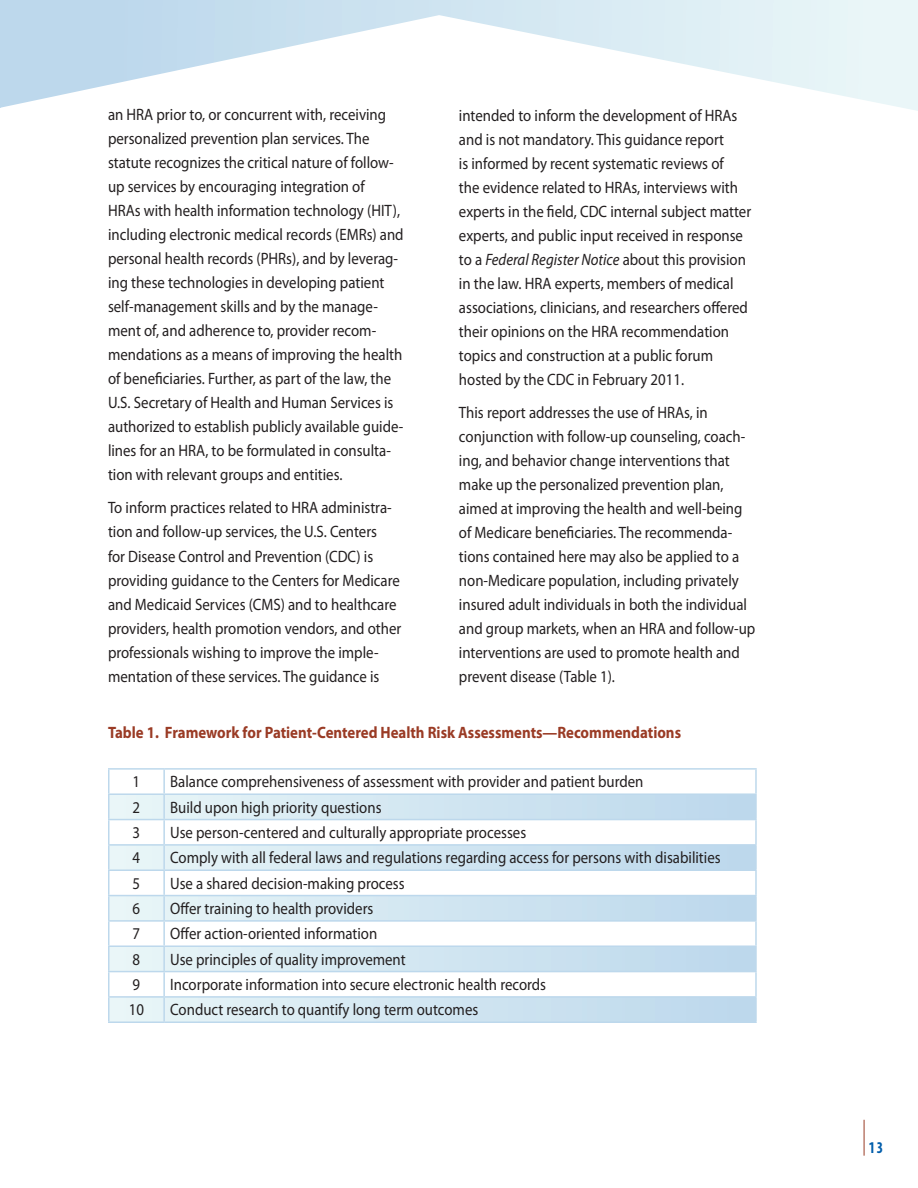
<style>
.page{position:relative;width:918px;height:1188px;background:#fff}
.page>*{position:absolute;margin:0;border:0;box-sizing:border-box;transform-origin:0 0}
.t1{font:16.5px/24px "Myriad Pro";color:#231f20;scale:.9 1}
.t2{font:700 16.5px "Myriad Pro";color:#9a3b25;scale:.9 1}
.t3{font:700 condensed 16.5px "Myriad Pro";color:#015dab;scale:.9 1}
.s1{font-style:italic}
</style>
<div class="page">
<svg style="left:1px;top:0;width:917px;height:111px"></svg>
<hr style="left:0;top:0;width:1px;height:108px;background:#bdd8ec">
<hr style="left:864px;top:1120px;width:1px;height:36px;background:#9a3b25">
<svg style="left:110px;top:795px;width:645px;height:227px"></svg>
<hr style="left:108px;top:768px;width:56px;height:2px;background:#bdd8ec">
<hr style="left:108px;top:770px;width:2px;height:23px;background:#bdd8ec">
<hr style="left:164px;top:768px;width:593px;height:2px;background:#bdd8ec">
<hr style="left:163px;top:770px;width:2px;height:23px;background:#bdd8ec">
<hr style="left:755px;top:770px;width:2px;height:23px;background:#bdd8ec">
<hr style="left:108px;top:793px;width:56px;height:2px;background:#bdd8ec">
<hr style="left:108px;top:795px;width:2px;height:24px;background:#bdd8ec">
<hr style="left:164px;top:793px;width:593px;height:2px;background:#bdd8ec">
<hr style="left:163px;top:795px;width:2px;height:24px;background:#bdd8ec">
<hr style="left:755px;top:795px;width:2px;height:24px;background:#bdd8ec">
<hr style="left:108px;top:819px;width:56px;height:1px;background:#bdd8ec">
<hr style="left:108px;top:820px;width:2px;height:24px;background:#bdd8ec">
<hr style="left:164px;top:819px;width:593px;height:1px;background:#bdd8ec">
<hr style="left:163px;top:820px;width:2px;height:24px;background:#bdd8ec">
<hr style="left:755px;top:820px;width:2px;height:24px;background:#bdd8ec">
<hr style="left:108px;top:844px;width:56px;height:2px;background:#bdd8ec">
<hr style="left:108px;top:846px;width:2px;height:23px;background:#bdd8ec">
<hr style="left:164px;top:844px;width:593px;height:2px;background:#bdd8ec">
<hr style="left:163px;top:846px;width:2px;height:23px;background:#bdd8ec">
<hr style="left:755px;top:846px;width:2px;height:23px;background:#bdd8ec">
<hr style="left:108px;top:869px;width:56px;height:2px;background:#bdd8ec">
<hr style="left:108px;top:871px;width:2px;height:24px;background:#bdd8ec">
<hr style="left:164px;top:869px;width:593px;height:2px;background:#bdd8ec">
<hr style="left:163px;top:871px;width:2px;height:24px;background:#bdd8ec">
<hr style="left:755px;top:871px;width:2px;height:24px;background:#bdd8ec">
<hr style="left:108px;top:895px;width:56px;height:1px;background:#bdd8ec">
<hr style="left:108px;top:896px;width:2px;height:24px;background:#bdd8ec">
<hr style="left:164px;top:895px;width:593px;height:1px;background:#bdd8ec">
<hr style="left:163px;top:896px;width:2px;height:24px;background:#bdd8ec">
<hr style="left:755px;top:896px;width:2px;height:24px;background:#bdd8ec">
<hr style="left:108px;top:920px;width:56px;height:2px;background:#bdd8ec">
<hr style="left:108px;top:922px;width:2px;height:23px;background:#bdd8ec">
<hr style="left:164px;top:920px;width:593px;height:2px;background:#bdd8ec">
<hr style="left:163px;top:922px;width:2px;height:23px;background:#bdd8ec">
<hr style="left:755px;top:922px;width:2px;height:23px;background:#bdd8ec">
<hr style="left:108px;top:945px;width:56px;height:2px;background:#bdd8ec">
<hr style="left:108px;top:947px;width:2px;height:24px;background:#bdd8ec">
<hr style="left:164px;top:945px;width:593px;height:2px;background:#bdd8ec">
<hr style="left:163px;top:947px;width:2px;height:24px;background:#bdd8ec">
<hr style="left:755px;top:947px;width:2px;height:24px;background:#bdd8ec">
<hr style="left:108px;top:971px;width:56px;height:1px;background:#bdd8ec">
<hr style="left:108px;top:972px;width:2px;height:24px;background:#bdd8ec">
<hr style="left:164px;top:971px;width:593px;height:1px;background:#bdd8ec">
<hr style="left:163px;top:972px;width:2px;height:24px;background:#bdd8ec">
<hr style="left:755px;top:972px;width:2px;height:24px;background:#bdd8ec">
<hr style="left:108px;top:996px;width:56px;height:2px;background:#bdd8ec">
<hr style="left:108px;top:998px;width:2px;height:24px;background:#bdd8ec">
<hr style="left:164px;top:996px;width:593px;height:2px;background:#bdd8ec">
<hr style="left:163px;top:998px;width:2px;height:24px;background:#bdd8ec">
<hr style="left:755px;top:998px;width:2px;height:24px;background:#bdd8ec">
<hr style="left:108px;top:1022px;width:56px;height:1px;background:#bdd8ec">
<hr style="left:164px;top:1022px;width:593px;height:1px;background:#bdd8ec">
<p class="t1" style="left:108px;top:103px;width:330px">an HRA prior to, or concurrent with, receiving personalized prevention plan services. The statute recognizes the critical nature of follow&shy;up services by encouraging integration of<br>HRAs with health information technology (HIT), including electronic medical records (EMRs) and personal health records (PHRs), and by leverag&shy;ing these technologies in developing patient self-management skills and by the manage&shy;ment of, and adherence to, provider recom&shy;mendations as a means of improving the health of beneficiaries. Further, as part of the law, the U.S. Secretary of Health and Human Services is authorized to establish publicly available guide&shy;lines for an HRA, to be formulated in consulta&shy;tion with relevant groups and entities.</p>
<p class="t1" style="left:108px;top:496px;width:327px">To inform practices related to HRA administra&shy;tion and follow-up services, the U.S. Centers<br>for Disease Control and Prevention (CDC) is providing guidance to the Centers for Medicare and Medicaid Services (CMS) and to healthcare providers, health promotion vendors, and other professionals wishing to improve the imple&shy;mentation of these services. The guidance is</p>
<p class="t1" style="left:459px;top:103px;width:326px">intended to inform the development of HRAs and is not mandatory. This guidance report<br>is informed by recent systematic reviews of<br>the evidence related to HRAs, interviews with experts in the field, CDC internal subject matter experts, and public input received in response to a <span class="s1">Federal Register Notice</span> about this provision in the law. HRA experts, members of medical associations, clinicians, and researchers offered their opinions on the HRA recommendation topics and construction at a public forum hosted by the CDC in February 2011.</p>
<p class="t1" style="left:459px;top:400px;width:331px">This report addresses the use of HRAs, in conjunction with follow-up counseling, coach&shy;ing, and behavior change interventions that make up the personalized prevention plan, aimed at improving the health and well-being of Medicare beneficiaries. The recommenda&shy;tions contained here may also be applied to a non-Medicare population, including privately insured adult individuals in both the individual and group markets, when an HRA and follow-up interventions are used to promote health and prevent disease (Table 1).</p>
<p class="t2" style="left:108px;top:722px;width:638px">Table 1. Framework for Patient-Centered Health Risk Assessments—Recommendations</p>
<p class="t1" style="left:133px;top:769px;width:10px">1</p>
<p class="t1" style="left:170px;top:769px;width:527px">Balance comprehensiveness of assessment with provider and patient burden</p>
<p class="t1" style="left:133px;top:795px;width:10px">2</p>
<p class="t1" style="left:170px;top:795px;width:236px">Build upon high priority questions</p>
<p class="t1" style="left:133px;top:820px;width:10px">3</p>
<p class="t1" style="left:170px;top:820px;width:397px">Use person-centered and culturally appropriate processes</p>
<p class="t1" style="left:133px;top:846px;width:10px">4</p>
<p class="t1" style="left:170px;top:846px;width:613px">Comply with all federal laws and regulations regarding access for persons with disabilities</p>
<p class="t1" style="left:133px;top:871px;width:10px">5</p>
<p class="t1" style="left:170px;top:871px;width:262px">Use a shared decision-making process</p>
<p class="t1" style="left:133px;top:896px;width:10px">6</p>
<p class="t1" style="left:170px;top:896px;width:227px">Offer training to health providers</p>
<p class="t1" style="left:133px;top:922px;width:10px">7</p>
<p class="t1" style="left:170px;top:922px;width:232px">Offer action-oriented information</p>
<p class="t1" style="left:133px;top:947px;width:10px">8</p>
<p class="t1" style="left:170px;top:947px;width:263px">Use principles of quality improvement</p>
<p class="t1" style="left:133px;top:972px;width:10px">9</p>
<p class="t1" style="left:170px;top:972px;width:419px">Incorporate information into secure electronic health records</p>
<p class="t1" style="left:129px;top:998px;width:18px">10</p>
<p class="t1" style="left:170px;top:998px;width:344px">Conduct research to quantify long term outcomes</p>
<p class="t3" style="left:869px;top:1137px;width:17px">13</p>
</div>
